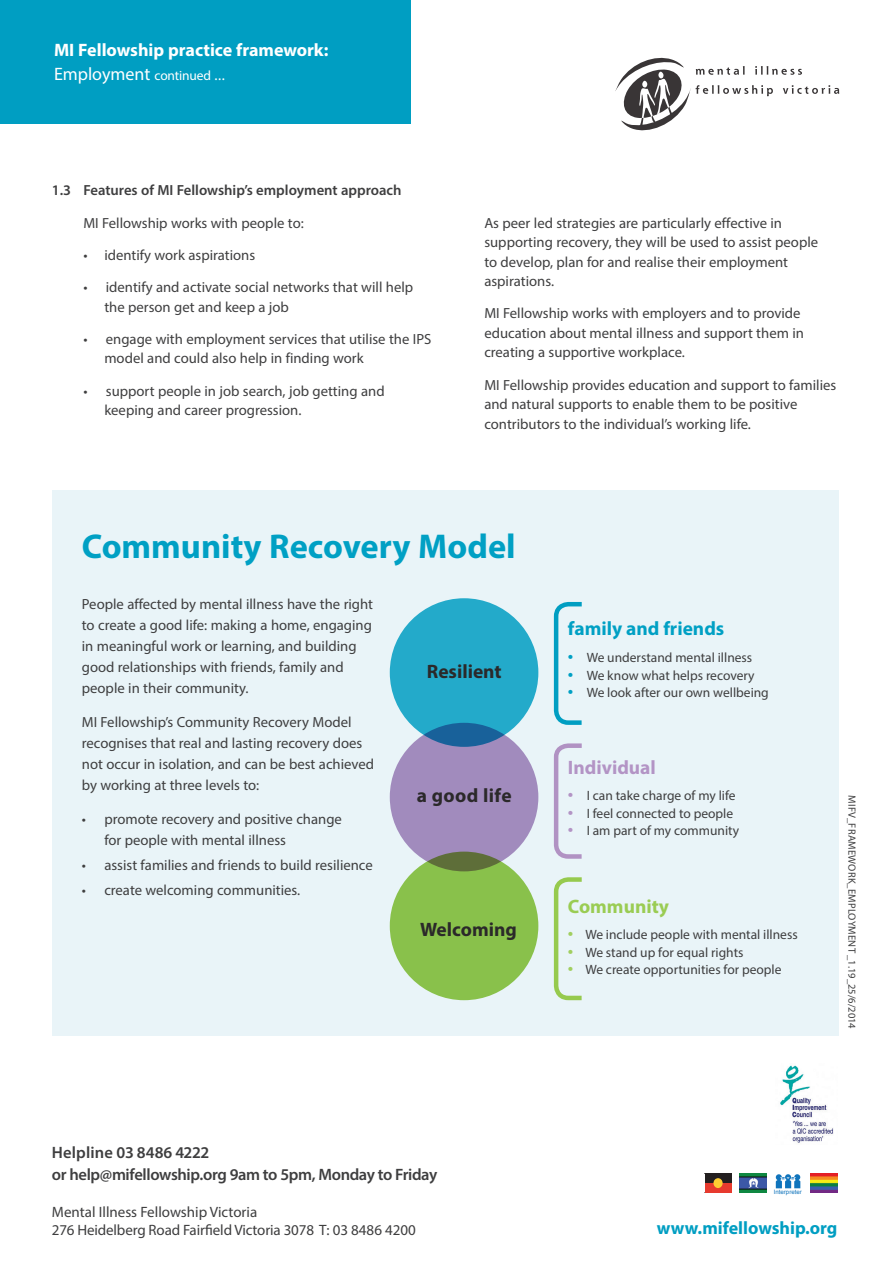
<style>
.page{position:relative;width:893px;height:1263px;background:#fff}
.page>*{position:absolute;margin:0;border:0;box-sizing:border-box;transform-origin:0 0}
.main_head{font:700 34.5px "Myriad Pro";color:#00a0c4}
.t1{font:700 19.5px "Myriad Pro";color:#2b292a}
.t2{font:700 19.5px "Myriad Pro";color:#00a0c4}
.t3{font:700 19.5px "Myriad Pro";color:#b394c5}
.t4{font:700 19.5px "Myriad Pro";letter-spacing:.02em;color:#2b292a}
.t5{font:700 19.5px "Myriad Pro";color:#9acc53}
.back_header{font:700 18px/24px "Myriad Pro";color:#fff}
.body_text{font:700 18px "Myriad Pro";color:#009ec2}
.large_grey_intro_to{font:600 16.5px "Myriad Pro";letter-spacing:-.02em;color:#3e3e3f}
.large_grey_intro_to-2{font:600 16.5px "Myriad Pro";letter-spacing:.005em;color:#3e3e3f}
.t6{font:15px "Myriad Pro";letter-spacing:-.005em;color:#3e3e3f}
.body_text-2{font:14.7px/19.5px "Myriad Pro";color:#3e3e3f}
.body_text-3{font:600 14.7px "Myriad Pro";color:#3e3e3f}
.t7{font:13.5px "Myriad Pro";color:#3e3e3f}
.t8{font:10.5px "Myriad Pro";letter-spacing:.02em;color:#3e3e3f}
.t9{font:6px "Arial";color:#1074bc}
.s1{font-weight:400}
.s2{font-weight:400;font-size:13.5px}
.s3{font-weight:400;font-size:15px}
.s4{font-size:19.5px;color:#00a0c4}
.s5{font-size:19.5px;color:#b394c5}
.s6{font-size:19.5px;color:#a1cf5f}
</style>
<div class="page">
<div style="left:0;top:0;width:411px;height:124px;background:#009ec2"></div>
<div style="left:52px;top:490px;width:786px;height:546px;background:#e9f4f8"></div>
<div style="left:390px;top:598px;width:148px;height:149px;background:#23aaca;border-radius:50%"></div>
<svg style="left:390px;top:723px;width:148px;height:148px;background:#9587b9"></svg>
<div style="left:390px;top:852px;width:148px;height:148px;background:#89c14b;border-radius:50%"></div>
<svg style="left:553px;top:602px;width:29px;height:123px"></svg>
<svg style="left:553px;top:743px;width:29px;height:116px"></svg>
<svg style="left:553px;top:877px;width:29px;height:124px"></svg>
<svg style="left:615px;top:57px;width:224px;height:74px"></svg>
<svg style="left:776px;top:1174px;width:24px;height:14px"></svg>
<svg style="left:705px;top:1173px;width:26px;height:10px"></svg>
<div style="left:705px;top:1183px;width:26px;height:9px;background:#e73a2e"></div>
<div style="left:713px;top:1178px;width:10px;height:10px;background:#fecd33;border-radius:50%"></div>
<img style="left:740px;top:1173px;width:27px;height:20px">
<img style="left:811px;top:1173px;width:26px;height:19px">
<img style="left:780px;top:1065px;width:54px;height:78px">
<p class="back_header" style="left:54px;top:37px;width:276px">MI Fellowship practice framework:<br><span class="s1">Employment</span> <span class="s2">continued</span> <span class="s3">...</span></p>
<p class="body_text-3" style="left:52px;top:181px;width:351px">1.3 Features of MI Fellowship’s employment approach</p>
<p class="body_text-2" style="left:83px;top:213px;width:222px">MI Fellowship works with people to:</p>
<p class="body_text-2" style="left:83px;top:245px;width:173px">• identify work aspirations</p>
<p class="body_text-2" style="left:104px;top:277px;width:310px;text-indent:-21px">• identify and activate social networks that will help the person get and keep a job</p>
<p class="body_text-2" style="left:104px;top:329px;width:329px;text-indent:-21px">• engage with employment services that utilise the IPS model and could also help in finding work</p>
<p class="body_text-2" style="left:104px;top:381px;width:282px;text-indent:-21px">• support people in job search, job getting and keeping and career progression.</p>
<p class="body_text-2" style="left:484px;top:213px;width:335px">As peer led strategies are particularly effective in supporting recovery, they will be used to assist people to develop, plan for and realise their employment aspirations.</p>
<p class="body_text-2" style="left:484px;top:303px;width:321px">MI Fellowship works with employers and to provide education about mental illness and support them in creating a supportive workplace.</p>
<p class="body_text-2" style="left:484px;top:375px;width:353px">MI Fellowship provides education and support to families and natural supports to enable them to be positive contributors to the individual’s working life.</p>
<p class="main_head" style="left:82px;top:523px;width:435px">Community Recovery Model</p>
<p class="body_text-2" style="left:82px;top:594px;width:293px;line-height:21px">People affected by mental illness have the right to create a good life: making a home, engaging in meaningful work or learning, and building good relationships with friends, family and people in their community.</p>
<p class="body_text-2" style="left:82px;top:711px;width:294px;line-height:21px">MI Fellowship’s Community Recovery Model recognises that real and lasting recovery does not occur in isolation, and can be best achieved by working at three levels to:</p>
<p class="body_text-2" style="left:104px;top:808px;width:239px;line-height:21px;text-indent:-23px">• promote recovery and positive change for people with mental illness</p>
<p class="body_text-2" style="left:82px;top:855px;width:292px">• assist families and friends to build resilience</p>
<p class="body_text-2" style="left:82px;top:880px;width:220px">• create welcoming communities.</p>
<p class="t1" style="left:427px;top:658px;width:76px">Resilient</p>
<p class="t4" style="left:417px;top:782px;width:96px">a good life</p>
<p class="t1" style="left:420px;top:916px;width:98px">Welcoming</p>
<p class="t2" style="left:568px;top:616px;width:158px">family and friends</p>
<p class="t7" style="left:568px;top:649px;width:186px"><span class="s4">•</span> We understand mental illness</p>
<p class="t7" style="left:568px;top:667px;width:188px"><span class="s4">•</span> We know what helps recovery</p>
<p class="t7" style="left:568px;top:684px;width:203px"><span class="s4">•</span> We look after our own wellbeing</p>
<p class="t3" style="left:568px;top:754px;width:90px">Individual</p>
<p class="t7" style="left:568px;top:787px;width:169px"><span class="s5">•</span> I can take charge of my life</p>
<p class="t7" style="left:568px;top:805px;width:167px"><span class="s5">•</span> I feel connected to people</p>
<p class="t7" style="left:568px;top:822px;width:173px"><span class="s5">•</span> I am part of my community</p>
<p class="t5" style="left:568px;top:894px;width:103px">Community</p>
<p class="t7" style="left:568px;top:926px;width:231px"><span class="s6">•</span> We include people with mental illness</p>
<p class="t7" style="left:568px;top:944px;width:177px"><span class="s6">•</span> We stand up for equal rights</p>
<p class="t7" style="left:568px;top:961px;width:215px"><span class="s6">•</span> We create opportunities for people</p>
<p class="t8" style="left:859px;top:795px;width:235px;rotate:90deg">MIFV_FRAMEWORK_EMPLOYMENT _1.19_25/6/2014</p>
<p class="large_grey_intro_to-2" style="left:52px;top:1142px;width:159px">Helpline 03 8486 4222</p>
<p class="large_grey_intro_to" style="left:52px;top:1164px;width:387px">or help@mifellowship.org 9am to 5pm, Monday to Friday</p>
<p class="t6" style="left:52px;top:1203px;width:207px">Mental Illness Fellowship Victoria</p>
<p class="t6" style="left:52px;top:1221px;width:366px">276 Heidelberg Road Fairfield Victoria 3078 T: 03 8486 4200</p>
<p class="t9" style="left:774px;top:1188px;width:29px">Interpreter</p>
<p class="body_text" style="left:657px;top:1216px;width:182px">www.mifellowship.org</p>
</div>
